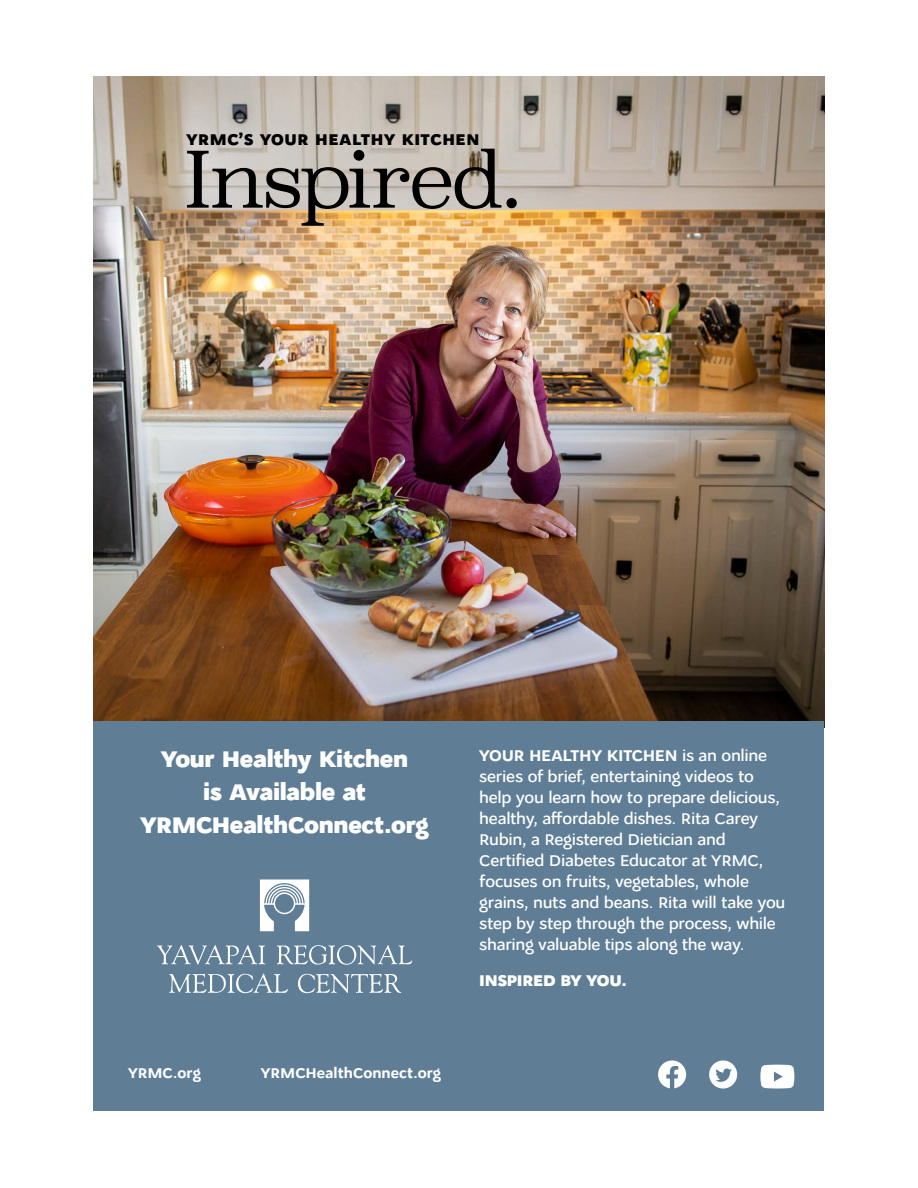
<style>
.page{position:relative;width:918px;height:1188px;background:#fff}
.page>*{position:absolute;margin:0;border:0;box-sizing:border-box;transform-origin:0 0}
.t1{font:300 76.5px "Superclarendon";letter-spacing:-.03em;color:#000}
.t2{font:800 24px/33px "Osnova Pro";letter-spacing:-.015em;color:#fff;text-align:center}
.t3{font:500 16.5px/21px "Osnova Pro";letter-spacing:-.015em;color:#fff}
.t4{font:800 16.5px "Osnova Pro";letter-spacing:.035em;color:#000}
.t5{font:800 16.5px "Osnova Pro";letter-spacing:-.02em;color:#fff}
.t6{font:700 15px "Osnova Pro";color:#fff}
.s1{font-weight:700}
</style>
<div class="page">
<img style="left:94px;top:76px;width:730px;height:645px">
<div style="left:94px;top:721px;width:730px;height:390px;background:#5f7e96"></div>
<svg style="left:260px;top:879px;width:49px;height:52px"></svg>
<svg style="left:157px;top:945px;width:108px;height:20px"></svg>
<svg style="left:277px;top:945px;width:135px;height:20px"></svg>
<svg style="left:169px;top:974px;width:119px;height:19px"></svg>
<svg style="left:298px;top:974px;width:103px;height:19px"></svg>
<svg style="left:658px;top:1060px;width:28px;height:28px"></svg>
<svg style="left:709px;top:1060px;width:28px;height:29px"></svg>
<svg style="left:760px;top:1065px;width:34px;height:24px"></svg>
<p class="t4" style="left:186px;top:129px;width:294px">YRMC’S YOUR HEALTHY KITCHEN</p>
<h1 class="t1" style="left:183px;top:129px;width:341px">Inspired.</h1>
<h2 class="t2" style="left:140px;top:743px;width:290px">Your Healthy Kitchen<br>is Available at<br>YRMCHealthConnect.org</h2>
<p class="t6" style="left:128px;top:1063px;width:74px">YRMC.org</p>
<p class="t6" style="left:261px;top:1063px;width:182px">YRMCHealthConnect.org</p>
<p class="t3" style="left:479px;top:745px;width:308px"><span class="s1">YOUR HEALTHY KITCHEN</span> is an online series of brief, entertaining videos to help you learn how to prepare delicious, healthy, affordable dishes. Rita Carey Rubin, a Registered Dietician and Certified Diabetes Educator at YRMC, focuses on fruits, vegetables, whole grains, nuts and beans. Rita will take you step by step through the process, while sharing valuable tips along the way.</p>
<p class="t5" style="left:479px;top:970px;width:149px">INSPIRED BY YOU.</p>
</div>
